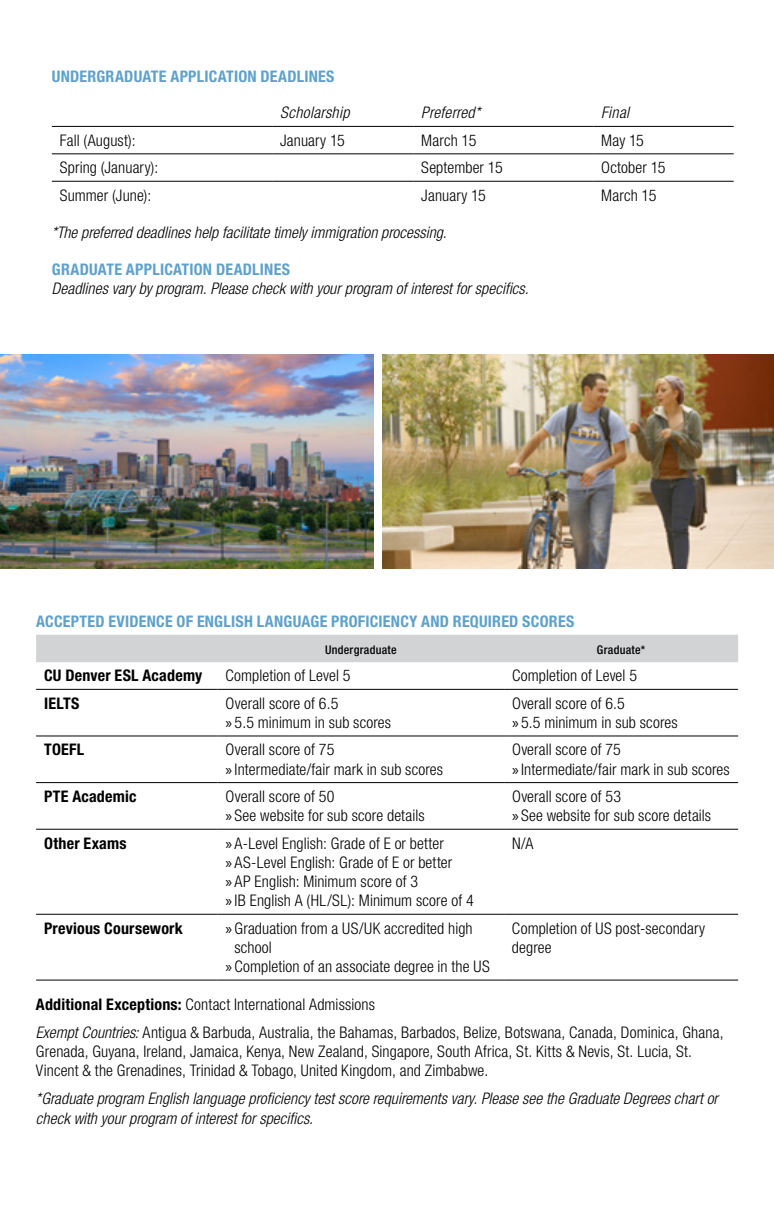
<style>
.page{position:relative;width:774px;height:1224px;background:#fff}
.page>*{position:absolute;margin:0;border:0;box-sizing:border-box;transform-origin:0 0}
.t1{font:300 condensed 16px/19.2px "Helvetica Neue LT Std";letter-spacing:.01em;color:#000}
.t2{font:italic 300 condensed 16px/19.2px "Helvetica Neue LT Std";letter-spacing:.005em;color:#000}
.t3{font:700 condensed 16px "Helvetica Neue LT Std";letter-spacing:.015em;color:#5ea1cb}
.t4{font:700 condensed 16px "Helvetica Neue LT Std";letter-spacing:.015em;color:#000}
.t5{font:italic 300 condensed 16px "Helvetica Neue LT Std";letter-spacing:.025em;color:#000}
.t6{font:500 condensed 12px "Helvetica Neue LT Std";letter-spacing:.025em;color:#000}
.s1{font-family:"Myriad Pro";font-weight:400;font-stretch:normal}
.s2{font-weight:700}
.s3{font-style:italic}
</style>
<div class="page">
<img style="left:383px;top:354px;width:391px;height:215px">
<img style="left:0;top:354px;width:373px;height:215px">
<hr style="left:52px;top:126px;width:220px;height:1px;background:#000">
<hr style="left:272px;top:126px;width:141px;height:1px;background:#000">
<hr style="left:413px;top:126px;width:180px;height:1px;background:#000">
<hr style="left:593px;top:126px;width:141px;height:1px;background:#000">
<hr style="left:52px;top:153px;width:220px;height:1px;background:#000">
<hr style="left:272px;top:153px;width:141px;height:1px;background:#000">
<hr style="left:413px;top:153px;width:180px;height:1px;background:#000">
<hr style="left:593px;top:153px;width:141px;height:1px;background:#000">
<hr style="left:52px;top:181px;width:220px;height:1px;background:#000">
<hr style="left:272px;top:181px;width:141px;height:1px;background:#000">
<hr style="left:413px;top:181px;width:180px;height:1px;background:#000">
<hr style="left:593px;top:181px;width:141px;height:1px;background:#000">
<div style="left:36px;top:635px;width:702px;height:27px;background:#d1d3d4"></div>
<hr style="left:36px;top:689px;width:182px;height:1px;background:#000">
<hr style="left:218px;top:689px;width:286px;height:1px;background:#000">
<hr style="left:504px;top:689px;width:234px;height:1px;background:#000">
<hr style="left:36px;top:736px;width:182px;height:1px;background:#000">
<hr style="left:218px;top:736px;width:286px;height:1px;background:#000">
<hr style="left:504px;top:736px;width:234px;height:1px;background:#000">
<hr style="left:36px;top:782px;width:182px;height:1px;background:#000">
<hr style="left:218px;top:782px;width:286px;height:1px;background:#000">
<hr style="left:504px;top:782px;width:234px;height:1px;background:#000">
<hr style="left:36px;top:829px;width:182px;height:1px;background:#000">
<hr style="left:218px;top:829px;width:286px;height:1px;background:#000">
<hr style="left:504px;top:829px;width:234px;height:1px;background:#000">
<hr style="left:36px;top:914px;width:182px;height:1px;background:#000">
<hr style="left:218px;top:914px;width:286px;height:1px;background:#000">
<hr style="left:504px;top:914px;width:234px;height:1px;background:#000">
<hr style="left:36px;top:980px;width:182px;height:1px;background:#000">
<hr style="left:218px;top:980px;width:286px;height:1px;background:#000">
<hr style="left:504px;top:980px;width:234px;height:1px;background:#000">
<p class="t3" style="left:52px;top:67px;width:284px">UNDERGRADUATE APPLICATION DEADLINES</p>
<p class="t5" style="left:280px;top:104px;width:71px">Scholarship</p>
<p class="t2" style="left:421px;top:104px;width:61px">Preferred*</p>
<p class="t2" style="left:601px;top:104px;width:29px">Final</p>
<p class="t1" style="left:60px;top:130px;width:77px">Fall (August):</p>
<p class="t1" style="left:280px;top:130px;width:66px">January 15</p>
<p class="t1" style="left:421px;top:130px;width:57px">March 15</p>
<p class="t1" style="left:601px;top:130px;width:44px">May 15</p>
<p class="t1" style="left:60px;top:158px;width:100px">Spring (January):</p>
<p class="t1" style="left:421px;top:158px;width:83px">September 15</p>
<p class="t1" style="left:601px;top:158px;width:66px">October 15</p>
<p class="t1" style="left:60px;top:185px;width:93px">Summer (June):</p>
<p class="t1" style="left:421px;top:185px;width:66px">January 15</p>
<p class="t1" style="left:601px;top:185px;width:57px">March 15</p>
<p class="t2" style="left:52px;top:223px;width:396px">*The preferred deadlines help facilitate timely immigration processing.</p>
<p class="t3" style="left:52px;top:260px;width:240px">GRADUATE APPLICATION DEADLINES</p>
<p class="t2" style="left:52px;top:279px;width:478px">Deadlines vary by program. Please check with your program of interest for specifics.</p>
<p class="t3" style="left:36px;top:611px;width:540px">ACCEPTED EVIDENCE OF ENGLISH LANGUAGE PROFICIENCY AND REQUIRED SCORES</p>
<p class="t6" style="left:325px;top:643px;width:73px">Undergraduate</p>
<p class="t6" style="left:597px;top:643px;width:50px">Graduate*</p>
<p class="t4" style="left:44px;top:666px;width:160px">CU Denver ESL Academy</p>
<p class="t1" style="left:226px;top:666px;width:126px">Completion of Level 5</p>
<p class="t1" style="left:512px;top:666px;width:126px">Completion of Level 5</p>
<p class="t4" style="left:44px;top:693px;width:37px">IELTS</p>
<p class="t1" style="left:226px;top:693px;width:167px">Overall score of 6.5<br><span class="s1">»</span> 5.5 minimum in sub scores</p>
<p class="t1" style="left:512px;top:693px;width:167px">Overall score of 6.5<br><span class="s1">»</span> 5.5 minimum in sub scores</p>
<p class="t4" style="left:44px;top:740px;width:42px">TOEFL</p>
<p class="t1" style="left:226px;top:740px;width:219px">Overall score of 75<br><span class="s1">»</span> Intermediate/fair mark in sub scores</p>
<p class="t1" style="left:512px;top:740px;width:219px">Overall score of 75<br><span class="s1">»</span> Intermediate/fair mark in sub scores</p>
<p class="t4" style="left:44px;top:787px;width:94px">PTE Academic</p>
<p class="t1" style="left:226px;top:787px;width:201px">Overall score of 50<br><span class="s1">»</span> See website for sub score details</p>
<p class="t1" style="left:512px;top:787px;width:201px">Overall score of 53<br><span class="s1">»</span> See website for sub score details</p>
<p class="t4" style="left:44px;top:833px;width:84px">Other Exams</p>
<p class="t1" style="left:225px;top:833px;width:250px"><span class="s1">»</span> A-Level English: Grade of E or better<br><span class="s1">»</span> AS-Level English: Grade of E or better<br><span class="s1">»</span> AP English: Minimum score of 3<br><span class="s1">»</span> IB English A (HL/SL): Minimum score of 4</p>
<p class="t1" style="left:512px;top:833px;width:23px">N/A</p>
<p class="t4" style="left:44px;top:918px;width:140px">Previous Coursework</p>
<p class="t1" style="left:225px;top:918px;width:249px"><span class="s1">»</span> Graduation from a US/UK accredited high</p>
<p class="t1" style="left:234px;top:937px;width:39px">school</p>
<p class="t1" style="left:225px;top:957px;width:266px"><span class="s1">»</span> Completion of an associate degree in the US</p>
<p class="t1" style="left:512px;top:918px;width:195px">Completion of US post-secondary degree</p>
<p class="t1" style="left:36px;top:990px;width:689px;line-height:28.2px"><span class="s2">Additional Exceptions:</span> Contact International Admissions<br><span class="s3">Exempt Countries:</span> Antigua &amp; Barbuda, Australia, the Bahamas, Barbados, Belize, Botswana, Canada, Dominica, Ghana,</p>
<p class="t1" style="left:36px;top:1042px;width:658px">Grenada, Guyana, Ireland, Jamaica, Kenya, New Zealand, Singapore, South Africa, St. Kitts &amp; Nevis, St. Lucia, St.<br>Vincent &amp; the Grenadines, Trinidad &amp; Tobago, United Kingdom, and Zimbabwe.</p>
<p class="t2" style="left:36px;top:1089px;width:684px">*Graduate program English language proficiency test score requirements vary. Please see the Graduate Degrees chart or check with your program of interest for specifics.</p>
</div>
